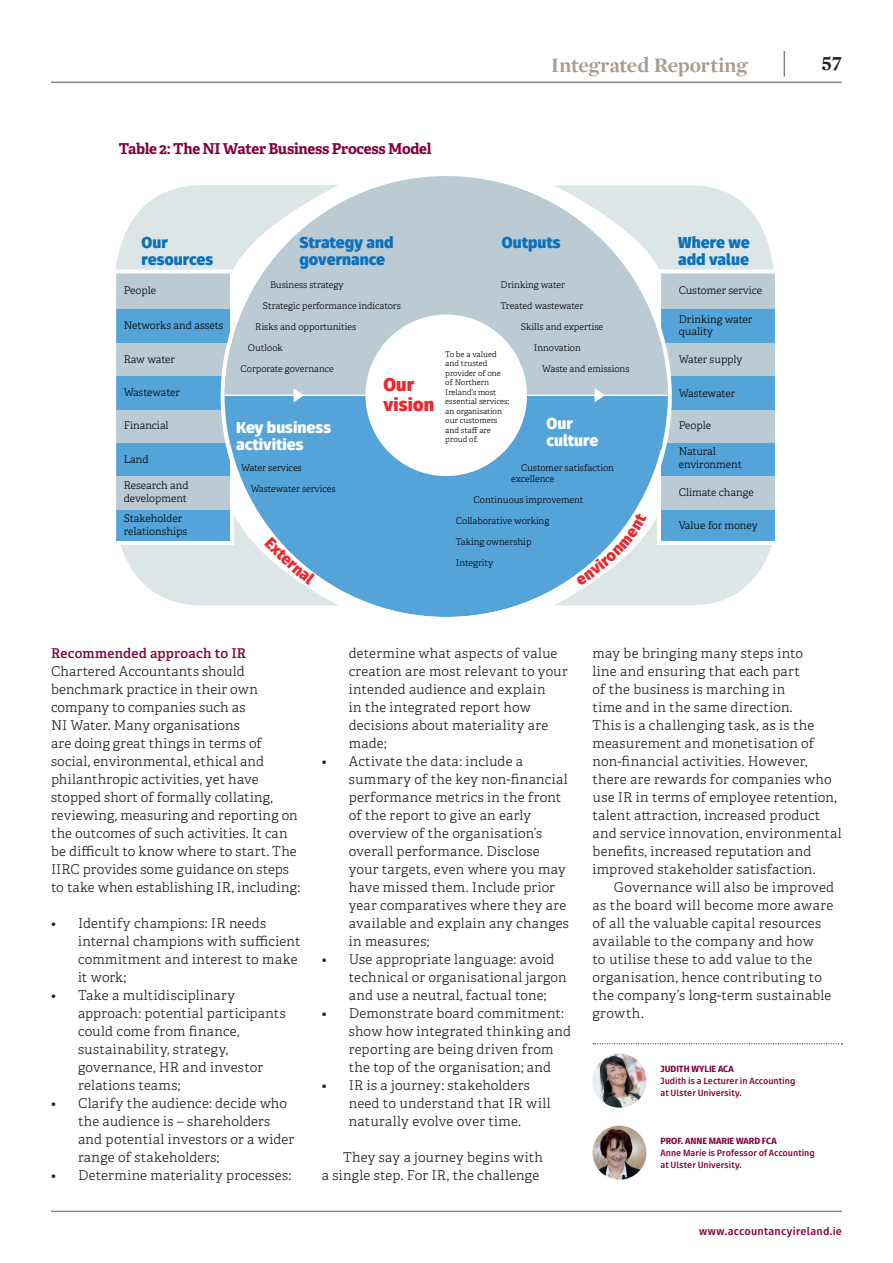
<style>
.page{position:relative;width:893px;height:1263px;background:#fff}
.page>*{position:absolute;margin:0;border:0;box-sizing:border-box;transform-origin:0 0}
.Page-Tag{font:700 21px "Mercury Display";color:#a79c93}
.Page-Folio{font:700 21px "Mercury Display";color:#231f20}
.t1{font:900 18.45px/19.6px "Fuse";color:#ee272e}
.t2{font:900 15.75px/17.1px "Fuse";color:#0a71ba}
.t3{font:900 15.75px/17.1px "Fuse";color:#fff}
.Article_Head_H3{font:700 15px "Adelle";letter-spacing:-.02em;color:#83013e}
.Artcicle_Body{font:300 13.5px/18px "Adelle";letter-spacing:.02em;color:#231f20}
.Article_Body__Head{font:600 13.5px "Adelle";letter-spacing:.015em;color:#83013e}
.Page_Web{font:700 10.8px "Fuse";letter-spacing:.02em;color:#83013e}
.t4{font:300 10.5px/13.2px "Adelle";color:#040503}
.t5{font:300 9.15px/10.5px "Adelle";color:#040503}
.Article_Contibutor{font:700 9px/12px "Fuse";color:#83013e}
.t6{font:300 7.95px/9.4px "Adelle";color:#040503}
.s1{font-weight:800}
</style>
<div class="page">
<svg style="left:784px;top:51px;width:1px;height:26px"></svg>
<hr style="left:51px;top:82px;width:791px;height:1px;background:#8e837a">
<hr style="left:51px;top:1211px;width:791px;height:1px;background:#8e837a">
<svg style="left:116px;top:185px;width:105px;height:83px"></svg>
<svg style="left:672px;top:185px;width:102px;height:83px"></svg>
<svg style="left:115px;top:268px;width:660px;height:231px;background:#90bbd7"></svg>
<svg style="left:221px;top:176px;width:451px;height:441px"></svg>
<hr style="left:225px;top:395px;width:443px;height:1px;background:#fff">
<svg style="left:294px;top:388px;width:10px;height:14px"></svg>
<svg style="left:595px;top:388px;width:10px;height:14px"></svg>
<img style="left:592px;top:1126px;width:54px;height:54px;border-radius:27px">
<img style="left:592px;top:1054px;width:54px;height:54px;border-radius:27px">
<svg style="left:593px;top:1043px;width:249px;height:1px"></svg>
<svg style="left:116px;top:499px;width:223px;height:106px"></svg>
<svg style="left:554px;top:499px;width:221px;height:106px"></svg>
<p class="Article_Head_H3" style="left:119px;top:139px;width:314px">Table 2: The NI Water Business Process Model</p>
<p class="t2" style="left:142px;top:234px;width:73px">Our resources</p>
<p class="t2" style="left:299px;top:234px;width:96px">Strategy and governance</p>
<p class="Page-Tag" style="left:551px;top:52px;width:198px">Integrated Reporting</p>
<p class="t2" style="left:502px;top:234px;width:60px">Outputs</p>
<p class="t2" style="left:678px;top:234px;width:73px">Where we add value</p>
<p class="t4" style="left:124px;top:284px;width:34px">People</p>
<p class="t4" style="left:124px;top:318px;width:101px">Networks and assets</p>
<p class="t4" style="left:124px;top:353px;width:53px">Raw water</p>
<p class="t4" style="left:124px;top:386px;width:58px">Wastewater</p>
<p class="t4" style="left:124px;top:418px;width:46px">Financial</p>
<p class="t4" style="left:124px;top:453px;width:26px">Land</p>
<p class="t4" style="left:124px;top:479px;width:67px">Research and development</p>
<p class="t4" style="left:124px;top:512px;width:65px">Stakeholder relationships</p>
<p class="t5" style="left:501px;top:280px;width:66px">Drinking water</p>
<p class="t5" style="left:501px;top:301px;width:84px">Treated wastewater</p>
<p class="t5" style="left:521px;top:322px;width:84px">Skills and expertise</p>
<p class="t5" style="left:534px;top:343px;width:49px">Innovation</p>
<p class="t5" style="left:542px;top:364px;width:89px">Waste and emissions</p>
<p class="t5" style="left:270px;top:280px;width:75px">Business strategy</p>
<p class="t5" style="left:263px;top:301px;width:140px">Strategic performance indicators</p>
<p class="t5" style="left:255px;top:322px;width:102px">Risks and opportunities</p>
<p class="t5" style="left:248px;top:343px;width:37px">Outlook</p>
<p class="t5" style="left:240px;top:364px;width:95px">Corporate governance</p>
<p class="t6" style="left:445px;top:349px;width:65px">To be a valued and trusted provider of one of Northern<br>Ireland’s most essential services; an organisation our customers and staff are proud of.</p>
<p class="t1" style="left:384px;top:375px;width:52px">Our vision</p>
<p class="t3" style="left:236px;top:418px;width:96px">Key business activities</p>
<p class="t3" style="left:547px;top:414px;width:53px">Our culture</p>
<p class="t5" style="left:241px;top:463px;width:62px">Water services</p>
<p class="t5" style="left:251px;top:484px;width:86px">Wastewater services</p>
<p class="t5" style="left:511px;top:463px;width:104px;text-indent:10px">Customer satisfaction excellence</p>
<p class="t5" style="left:474px;top:494px;width:111px">Continuous improvement</p>
<p class="t5" style="left:456px;top:515px;width:95px">Collaborative working</p>
<p class="t5" style="left:456px;top:536px;width:77px">Taking ownership</p>
<p class="t5" style="left:456px;top:557px;width:39px">Integrity</p>
<p class="t4" style="left:679px;top:284px;width:85px">Customer service</p>
<p class="t4" style="left:679px;top:314px;width:75px;line-height:11.9px">Drinking water quality</p>
<p class="t4" style="left:679px;top:353px;width:65px">Water supply</p>
<p class="t4" style="left:679px;top:387px;width:58px">Wastewater</p>
<p class="t4" style="left:679px;top:418px;width:34px">People</p>
<p class="t4" style="left:679px;top:445px;width:65px">Natural environment</p>
<p class="t4" style="left:679px;top:486px;width:76px">Climate change</p>
<p class="t4" style="left:679px;top:518px;width:81px">Value for money</p>
<p class="Page-Folio" style="left:822px;top:51px;width:22px">57</p>
<p class="Article_Body__Head" style="left:51px;top:645px;width:197px">Recommended approach to IR</p>
<p class="Artcicle_Body" style="left:51px;top:663px;width:251px">Chartered Accountants should benchmark practice in their own company to companies such as<br>NI Water. Many organisations<br>are doing great things in terms of social, environmental, ethical and philanthropic activities, yet have stopped short of formally collating, reviewing, measuring and reporting on the outcomes of such activities. It can be difficult to know where to start. The IIRC provides some guidance on steps to take when establishing IR, including:</p>
<p class="Artcicle_Body" style="left:78px;top:915px;width:224px;text-indent:-27px">• Identify champions: IR needs internal champions with sufficient commitment and interest to make it work;</p>
<p class="Artcicle_Body" style="left:78px;top:987px;width:209px;text-indent:-27px">• Take a multidisciplinary approach: potential participants could come from finance, sustainability, strategy, governance, HR and investor relations teams;</p>
<p class="Artcicle_Body" style="left:78px;top:1095px;width:218px;text-indent:-27px">• Clarify the audience: decide who the audience is – shareholders and potential investors or a wider range of stakeholders;</p>
<p class="Artcicle_Body" style="left:51px;top:1167px;width:242px">• Determine materiality processes:</p>
<p class="Artcicle_Body" style="left:349px;top:645px;width:221px">determine what aspects of value creation are most relevant to your intended audience and explain<br>in the integrated report how decisions about materiality are made;</p>
<p class="Artcicle_Body" style="left:349px;top:753px;width:222px;text-indent:-27px">• Activate the data: include a summary of the key non-financial performance metrics in the front of the report to give an early overview of the organisation’s overall performance. Disclose your targets, even where you may have missed them. Include prior year comparatives where they are available and explain any changes in measures;</p>
<p class="Artcicle_Body" style="left:349px;top:951px;width:219px;text-indent:-27px">• Use appropriate language: avoid technical or organisational jargon and use a neutral, factual tone;</p>
<p class="Artcicle_Body" style="left:349px;top:1005px;width:224px;text-indent:-27px">• Demonstrate board commitment: show how integrated thinking and reporting are being driven from the top of the organisation; and</p>
<p class="Artcicle_Body" style="left:349px;top:1077px;width:203px;text-indent:-27px">• IR is a journey: stakeholders need to understand that IR will naturally evolve over time.</p>
<p class="Artcicle_Body" style="left:322px;top:1149px;width:223px;text-align:right">They say a journey begins with<br>a single step. For IR, the challenge</p>
<p class="Artcicle_Body" style="left:592px;top:645px;width:251px">may be bringing many steps into<br>line and ensuring that each part<br>of the business is marching in<br>time and in the same direction.<br>This is a challenging task, as is the measurement and monetisation of non-financial activities. However, there are rewards for companies who use IR in terms of employee retention, talent attraction, increased product and service innovation, environmental benefits, increased reputation and improved stakeholder satisfaction.</p>
<p class="Artcicle_Body" style="left:592px;top:879px;width:243px;text-indent:21px">Governance will also be improved as the board will become more aware of all the valuable capital resources available to the company and how<br>to utilise these to add value to the organisation, hence contributing to the company’s long-term sustainable growth.</p>
<p class="Article_Contibutor" style="left:660px;top:1063px;width:136px"><span class="s1">JUDITH WYLIE ACA<br></span>Judith is a Lecturer in Accounting at Ulster University.</p>
<p class="Article_Contibutor" style="left:660px;top:1135px;width:156px"><span class="s1">PROF. ANNE MARIE WARD FCA<br></span>Anne Marie is Professor of Accounting at Ulster University.</p>
<p class="Page_Web" style="left:699px;top:1225px;width:144px">www.accountancyireland.ie</p>
</div>
